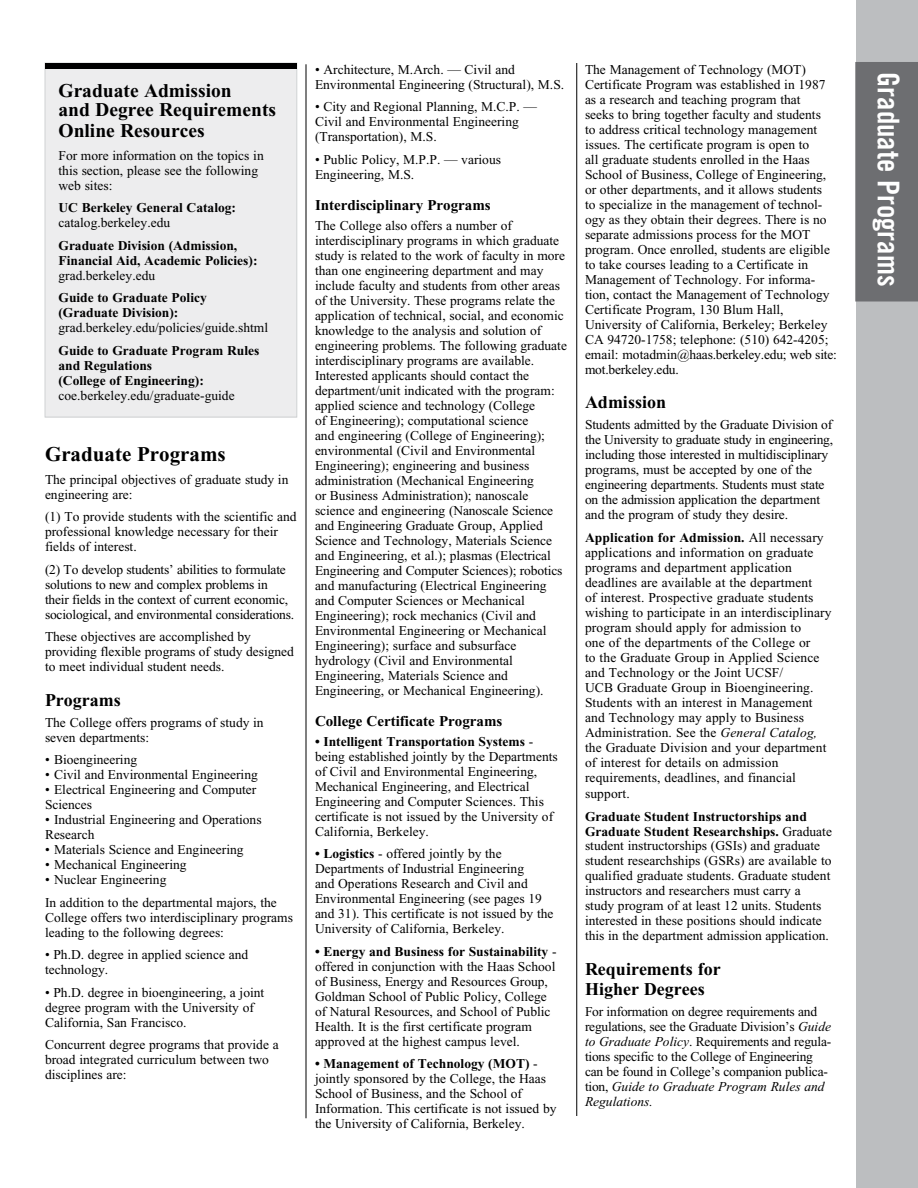
<style>
.page{position:relative;width:918px;height:1188px;background:#fff}
.page>*{position:absolute;margin:0;border:0;box-sizing:border-box;transform-origin:0 0}
.t1{font:30px "Trade Gothic Bold Cond Twenty";color:#fff}
.t2{font:700 21px "Times New Roman";color:#000}
.t3{font:700 19.5px/20.2px "Times New Roman";color:#000}
.t4{font:700 18px/19.5px "Times New Roman";color:#000}
.t5{font:700 15px "Times New Roman";color:#000}
.t6{font:13.5px/15px "Times New Roman";color:#000}
.t7{font:700 13.5px/15px "Times New Roman";color:#000}
.s1{font-weight:700}
.s2{font-style:italic}
</style>
<div class="page">
<hr style="left:576px;top:63px;width:1px;height:1053px;background:#000">
<hr style="left:306px;top:64px;width:1px;height:1054px;background:#000">
<div style="left:45px;top:63px;width:252px;height:354px;background:#ededee"></div>
<div style="left:45px;top:63px;width:252px;height:354px;border:1px solid #d1d3d4"></div>
<div style="left:45px;top:63px;width:252px;height:6px;background:#000"></div>
<div style="left:856px;top:0;width:62px;height:1188px;background:#bcbec0"></div>
<div style="left:855px;top:62px;width:63px;height:240px;background:#6d6e71"></div>
<h3 class="t3" style="left:58px;top:80px;width:219px">Graduate Admission<br>and Degree Requirements<br>Online Resources</h3>
<p class="t6" style="left:58px;top:148px;width:207px">For more information on the topics in this section, please see the following web sites:</p>
<p class="t7" style="left:58px;top:200px;width:179px">UC Berkeley General Catalog:</p>
<p class="t6" style="left:58px;top:215px;width:113px">catalog.berkeley.edu</p>
<p class="t7" style="left:58px;top:238px;width:201px">Graduate Division (Admission,<br>Financial Aid, Academic Policies):</p>
<p class="t6" style="left:58px;top:268px;width:98px">grad.berkeley.edu</p>
<p class="t7" style="left:58px;top:290px;width:150px">Guide to Graduate Policy (Graduate Division):</p>
<p class="t6" style="left:58px;top:320px;width:211px">grad.berkeley.edu/policies/guide.shtml</p>
<p class="t7" style="left:58px;top:343px;width:202px">Guide to Graduate Program Rules and Regulations<br>(College of Engineering):</p>
<p class="t6" style="left:58px;top:388px;width:178px">coe.berkeley.edu/graduate-guide</p>
<h2 class="t2" style="left:45px;top:443px;width:182px">Graduate Programs</h2>
<p class="t6" style="left:45px;top:472px;width:245px">The principal objectives of graduate study in engineering are:</p>
<p class="t6" style="left:45px;top:509px;width:253px">(1) To provide students with the scientific and professional knowledge necessary for their fields of interest.</p>
<p class="t6" style="left:45px;top:562px;width:251px">(2) To develop students’ abilities to formulate solutions to new and complex problems in their fields in the context of current economic, sociological, and environmental considerations.</p>
<p class="t6" style="left:45px;top:629px;width:250px">These objectives are accomplished by providing flexible programs of study designed to meet individual student needs.</p>
<h3 class="t4" style="left:45px;top:690px;width:77px">Programs</h3>
<p class="t6" style="left:45px;top:715px;width:220px">The College offers programs of study in seven departments:</p>
<p class="t6" style="left:45px;top:752px;width:94px">• Bioengineering</p>
<p class="t6" style="left:45px;top:767px;width:214px">• Civil and Environmental Engineering</p>
<p class="t6" style="left:45px;top:782px;width:213px">• Electrical Engineering and Computer<br>Sciences</p>
<p class="t6" style="left:45px;top:812px;width:218px">• Industrial Engineering and Operations<br>Research</p>
<p class="t6" style="left:45px;top:842px;width:200px">• Materials Science and Engineering</p>
<p class="t6" style="left:45px;top:857px;width:143px">• Mechanical Engineering</p>
<p class="t6" style="left:45px;top:869px;width:233px;line-height:22.5px">• Nuclear Engineering<br>In addition to the departmental majors, the</p>
<p class="t6" style="left:45px;top:910px;width:250px">College offers two interdisciplinary programs leading to the following degrees:</p>
<p class="t6" style="left:45px;top:947px;width:205px">• Ph.D. degree in applied science and technology.</p>
<p class="t6" style="left:45px;top:985px;width:221px">• Ph.D. degree in bioengineering, a joint degree program with the University of<br>California, San Francisco.</p>
<p class="t6" style="left:45px;top:1037px;width:235px">Concurrent degree programs that provide a broad integrated curriculum between two disciplines are:</p>
<p class="t6" style="left:315px;top:62px;width:251px">• Architecture, M.Arch. — Civil and<br>Environmental Engineering (Structural), M.S.</p>
<p class="t6" style="left:315px;top:99px;width:224px">• City and Regional Planning, M.C.P. —<br>Civil and Environmental Engineering (Transportation), M.S.</p>
<p class="t6" style="left:315px;top:152px;width:188px">• Public Policy, M.P.P. — various<br>Engineering, M.S.</p>
<p class="t5" style="left:315px;top:197px;width:177px">Interdisciplinary Programs</p>
<p class="t6" style="left:315px;top:218px;width:254px">The College also offers a number of interdisciplinary programs in which graduate study is related to the work of faculty in more than one engineering department and may include faculty and students from other areas of the University. These programs relate the application of technical, social, and economic knowledge to the analysis and solution of engineering problems. The following graduate interdisciplinary programs are available.<br>Interested applicants should contact the department/unit indicated with the program: applied science and technology (College<br>of Engineering); computational science<br>and engineering (College of Engineering); environmental (Civil and Environmental Engineering); engineering and business administration (Mechanical Engineering<br>or Business Administration); nanoscale science and engineering (Nanoscale Science and Engineering Graduate Group, Applied Science and Technology, Materials Science and Engineering, et al.); plasmas (Electrical Engineering and Computer Sciences); robotics and manufacturing (Electrical Engineering and Computer Sciences or Mechanical Engineering); rock mechanics (Civil and Environmental Engineering or Mechanical Engineering); surface and subsurface hydrology (Civil and Environmental Engineering, Materials Science and Engineering, or Mechanical Engineering).</p>
<p class="t5" style="left:315px;top:713px;width:189px">College Certificate Programs</p>
<p class="t6" style="left:315px;top:734px;width:244px"><span class="s1">• Intelligent Transportation Systems</span> - being established jointly by the Departments of Civil and Environmental Engineering, Mechanical Engineering, and Electrical Engineering and Computer Sciences. This certificate is not issued by the University of California, Berkeley.</p>
<p class="t6" style="left:315px;top:846px;width:240px"><span class="s1">• Logistics</span> - offered jointly by the Departments of Industrial Engineering<br>and Operations Research and Civil and Environmental Engineering (see pages 19 and 31). This certificate is not issued by the University of California, Berkeley.</p>
<p class="t6" style="left:315px;top:944px;width:243px"><span class="s1">• Energy and Business for Sustainability</span> - offered in conjunction with the Haas School of Business, Energy and Resources Group, Goldman School of Public Policy, College of Natural Resources, and School of Public Health. It is the first certificate program approved at the highest campus level.</p>
<p class="t6" style="left:315px;top:1056px;width:243px"><span class="s1">• Management of Technology (MOT)</span> - jointly sponsored by the College, the Haas School of Business, and the School of Information. This certificate is not issued by the University of California, Berkeley.</p>
<p class="t6" style="left:585px;top:62px;width:253px">The Management of Technology (MOT)<br>Certificate Program was established in 1987 as a research and teaching program that<br>seeks to bring together faculty and students<br>to address critical technology management issues. The certificate program is open to<br>all graduate students enrolled in the Haas School of Business, College of Engineering, or other departments, and it allows students<br>to specialize in the management of technol&shy;ogy as they obtain their degrees. There is no separate admissions process for the MOT program. Once enrolled, students are eligible to take courses leading to a Certificate in Management of Technology. For informa&shy;tion, contact the Management of Technology Certificate Program, 130 Blum Hall, University of California, Berkeley; Berkeley CA 94720-1758; telephone: (510) 642-4205; email: motadmin@haas.berkeley.edu; web site: mot.berkeley.edu.</p>
<h3 class="t4" style="left:585px;top:393px;width:83px">Admission</h3>
<p class="t6" style="left:585px;top:417px;width:250px">Students admitted by the Graduate Division of the University to graduate study in engineering, including those interested in multidisciplinary programs, must be accepted by one of the engineering departments. Students must state on the admission application the department and the program of study they desire.</p>
<p class="t6" style="left:585px;top:530px;width:248px"><span class="s1">Application for Admission.</span> All necessary applications and information on graduate programs and department application deadlines are available at the department<br>of interest. Prospective graduate students wishing to participate in an interdisciplinary program should apply for admission to<br>one of the departments of the College or<br>to the Graduate Group in Applied Science and Technology or the Joint UCSF/<br>UCB Graduate Group in Bioengineering.<br>Students with an interest in Management and Technology may apply to Business Administration. See the <span class="s2">General Catalog, </span>the Graduate Division and your department of interest for details on admission requirements, deadlines, and financial support.</p>
<p class="t6" style="left:585px;top:809px;width:248px"><span class="s1">Graduate Student Instructorships and Graduate Student Researchships.</span> Graduate student instructorships (GSIs) and graduate student researchships (GSRs) are available to qualified graduate students. Graduate student instructors and researchers must carry a study program of at least 12 units. Students interested in these positions should indicate this in the department admission application.</p>
<h3 class="t4" style="left:585px;top:959px;width:137px">Requirements for<br>Higher Degrees</h3>
<p class="t6" style="left:585px;top:1004px;width:248px">For information on degree requirements and regulations, see the Graduate Division’s <span class="s2">Guide to Graduate Policy</span>. Requirements and regula&shy;tions specific to the College of Engineering can be found in College’s companion publica&shy;tion, <span class="s2">Guide to Graduate Program Rules and Regulations.</span></p>
<h1 class="t1" style="left:907px;top:72px;width:215px;rotate:90deg">Graduate Programs</h1>
</div>
